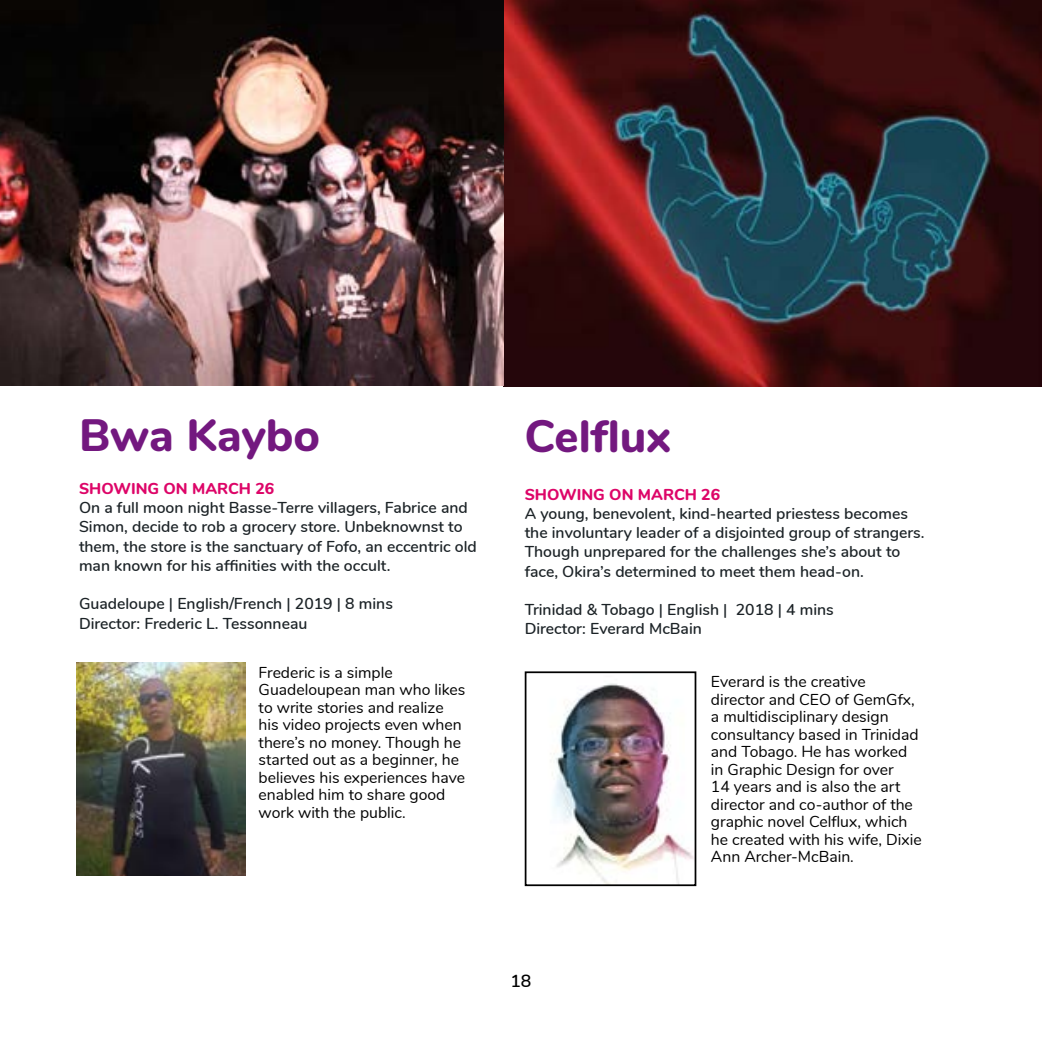
<style>
.page{position:relative;width:1042px;height:1042px;background:#fff}
.page>*{position:absolute;margin:0;border:0;box-sizing:border-box;transform-origin:0 0}
.t1{font:800 45.32px "Nunito";color:#73187f}
.t2{font:600 17.5px "Nunito";color:#000}
.t3{font:600 15.75px/19.2px "Nunito";color:#1c2327}
.t4{font:15.75px/17.5px "Nunito";color:#000}
.t5{font:800 15.75px "Nunito";color:#dd0568}
</style>
<div class="page">
<img style="left:552px;top:683px;width:141px;height:200px">
<div style="left:525px;top:671px;width:171px;height:215px;border:2px solid #000"></div>
<img style="left:0;top:0;width:1042px;height:387px">
<img style="left:77px;top:663px;width:169px;height:212px">
<h1 class="t1" style="left:79px;top:401px;width:243px">Bwa Kaybo</h1>
<p class="t5" style="left:79px;top:477px;width:197px">SHOWING ON MARCH 26</p>
<p class="t3" style="left:79px;top:497px;width:399px">On a full moon night Basse-Terre villagers, Fabrice and Simon, decide to rob a grocery store. Unbeknownst to them, the store is the sanctuary of Fofo, an eccentric old man known for his affinities with the occult.</p>
<p class="t3" style="left:79px;top:593px;width:315px">Guadeloupe | English/French | 2019 | 8 mins<br>Director: Frederic L. Tessonneau</p>
<p class="t4" style="left:259px;top:663px;width:208px">Frederic is a simple<br>Guadeloupean man who likes to write stories and realize his video projects even when there’s no money. Though he started out as a beginner, he believes his experiences have enabled him to share good work with the public.</p>
<h1 class="t1" style="left:524px;top:402px;width:148px">Celflux</h1>
<p class="t5" style="left:525px;top:482px;width:197px">SHOWING ON MARCH 26</p>
<p class="t3" style="left:525px;top:503px;width:401px">A young, benevolent, kind-hearted priestess becomes the involuntary leader of a disjointed group of strangers.<br>Though unprepared for the challenges she’s about to face, Okira’s determined to meet them head-on.</p>
<p class="t3" style="left:525px;top:599px;width:311px">Trinidad &amp; Tobago | English | 2018 | 4 mins<br>Director: Everard McBain</p>
<p class="t4" style="left:711px;top:672px;width:212px">Everard is the creative director and CEO of GemGfx, a multidisciplinary design consultancy based in Trinidad and Tobago. He has worked in Graphic Design for over<br>14 years and is also the art director and co-author of the graphic novel Celflux, which he created with his wife, Dixie<br>Ann Archer-McBain.</p>
<p class="t2" style="left:510px;top:968px;width:22px">18</p>
</div>
